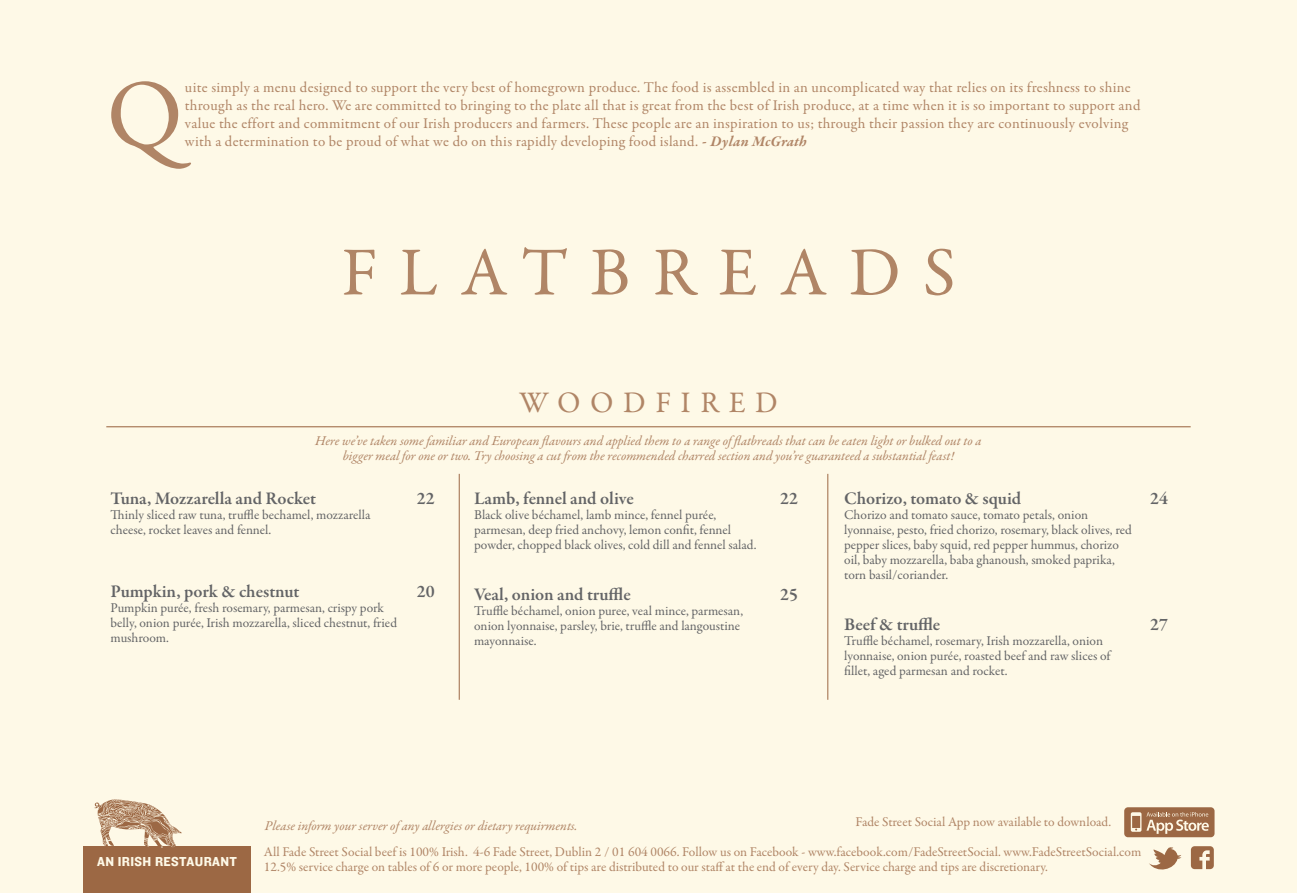
<style>
.page{position:relative;width:1297px;height:893px;background:#fef9e7}
.page>*{position:absolute;margin:0;border:0;box-sizing:border-box;transform-origin:0 0}
.t1{font:98.4px "Garamond Premr Pro";color:#b08566}
.t2{font:69px "Garamond Premr Pro";letter-spacing:.32em;color:#b08566}
.t3{font:30px "Garamond Premr Pro";letter-spacing:.32em;color:#b08566}
.t4{font:600 18px "Garamond Premr Pro";letter-spacing:-.005em;color:#636466}
.t5{font:15px/18px "Garamond Premr Pro";letter-spacing:.02em;color:#b08566}
.t6{font:13.5px/15px "Garamond Premr Pro";color:#636466}
.t7{font:13.5px/15px "Garamond Premr Pro";color:#b08566}
.t8{font:italic 13.5px/15px "Garamond Premr Pro";letter-spacing:-.005em;color:#b08566;text-align:center}
.t9{font:13.5px "Knockout HTF51 Middleweight";letter-spacing:.03em;color:#fef9e7}
.s1{font-weight:700;font-style:italic}
</style>
<div class="page">
<hr style="left:106px;top:426px;width:1085px;height:1px;background:#9c6844">
<hr style="left:459px;top:474px;width:1px;height:226px;background:#9c6844">
<hr style="left:827px;top:474px;width:1px;height:226px;background:#9c6844">
<svg style="left:1149px;top:847px;width:32px;height:23px"></svg>
<svg style="left:1191px;top:846px;width:23px;height:23px"></svg>
<div style="left:1124px;top:807px;width:90px;height:30px;background:#9c6844;border-radius:4px"></div>
<svg style="left:1131px;top:812px;width:78px;height:22px"></svg>
<div style="left:83px;top:846px;width:168px;height:47px;background:#9c6844"></div>
<svg style="left:94px;top:799px;width:88px;height:49px"></svg>
<h1 class="t1" style="left:106px;top:56px;width:78px">Q</h1>
<p class="t5" style="left:185px;top:79px;width:957px">uite simply a menu designed to support the very best of homegrown produce. The food is assembled in an uncomplicated way that relies on its freshness to shine through as the real hero. We are committed to bringing to the plate all that is great from the best of Irish produce, at a time when it is so important to support and value the effort and commitment of our Irish producers and farmers. These people are an inspiration to us; through their passion they are continuously evolving with a determination to be proud of what we do on this rapidly developing food island. <span class="s1">- Dylan McGrath</span></p>
<h2 class="t2" style="left:341px;top:231px;width:616px">FLATBREADS</h2>
<h3 class="t3" style="left:519px;top:384px;width:260px">WOODFIRED</h3>
<p class="t8" style="left:315px;top:434px;width:668px">Here we’ve taken some familiar and European flavours and applied them to a range of flatbreads that can be eaten light or bulked out to a bigger meal for one or two. Try choosing a cut from the recommended charred section and you’re guaranteed a substantial feast!</p>
<h3 class="t4" style="left:844px;top:487px;width:179px">Chorizo, tomato &amp; squid</h3>
<p class="t6" style="left:844px;top:507px;width:289px">Chorizo and tomato sauce, tomato petals, onion lyonnaise, pesto, fried chorizo, rosemary, black olives, red pepper slices, baby squid, red pepper hummus, chorizo oil, baby mozzarella, baba ghanoush, smoked paprika, torn basil/coriander.</p>
<h3 class="t4" style="left:111px;top:487px;width:207px">Tuna, Mozzarella and Rocket</h3>
<p class="t6" style="left:111px;top:507px;width:261px">Thinly sliced raw tuna, truffle bechamel, mozzarella cheese, rocket leaves and fennel.</p>
<h3 class="t4" style="left:474px;top:487px;width:161px">Lamb, fennel and olive</h3>
<p class="t6" style="left:474px;top:507px;width:284px">Black olive béchamel, lamb mince, fennel purée, parmesan, deep fried anchovy, lemon confit, fennel powder, chopped black olives, cold dill and fennel salad.</p>
<h3 class="t4" style="left:417px;top:487px;width:19px">22</h3>
<h3 class="t4" style="left:780px;top:487px;width:19px">22</h3>
<h3 class="t4" style="left:111px;top:580px;width:190px">Pumpkin, pork &amp; chestnut</h3>
<p class="t6" style="left:111px;top:600px;width:288px">Pumpkin purée, fresh rosemary, parmesan, crispy pork belly, onion purée, Irish mozzarella, sliced chestnut, fried mushroom.</p>
<h3 class="t4" style="left:417px;top:580px;width:19px">20</h3>
<h3 class="t4" style="left:474px;top:583px;width:158px">Veal, onion and truffle</h3>
<p class="t6" style="left:474px;top:604px;width:270px">Truffle béchamel, onion puree, veal mince, parmesan, onion lyonnaise, parsley, brie, truffle and langoustine mayonnaise.</p>
<h3 class="t4" style="left:780px;top:583px;width:19px">25</h3>
<h3 class="t4" style="left:844px;top:613px;width:98px">Beef &amp; truffle</h3>
<p class="t6" style="left:844px;top:634px;width:268px">Truffle béchamel, rosemary, Irish mozzarella, onion lyonnaise, onion purée, roasted beef and raw slices of fillet, aged parmesan and rocket.</p>
<h3 class="t4" style="left:1150px;top:487px;width:19px">24</h3>
<h3 class="t4" style="left:1150px;top:613px;width:19px">27</h3>
<p class="t9" style="left:97px;top:854px;width:142px">AN IRISH RESTAURANT</p>
<p class="t7" style="left:855px;top:815px;width:257px">Fade Street Social App now available to download.</p>
<p class="t8" style="left:265px;top:819px;width:314px">Please inform your server of any allergies or dietary requirments.</p>
<p class="t7" style="left:264px;top:844px;width:879px">All Fade Street Social beef is 100% Irish. 4-6 Fade Street, Dublin 2 / 01 604 0066. Follow us on Facebook - www.facebook.com/FadeStreetSocial. www.FadeStreetSocial.com<br>12.5% service charge on tables of 6 or more people, 100% of tips are distributed to our staff at the end of every day. Service charge and tips are discretionary.</p>
</div>
